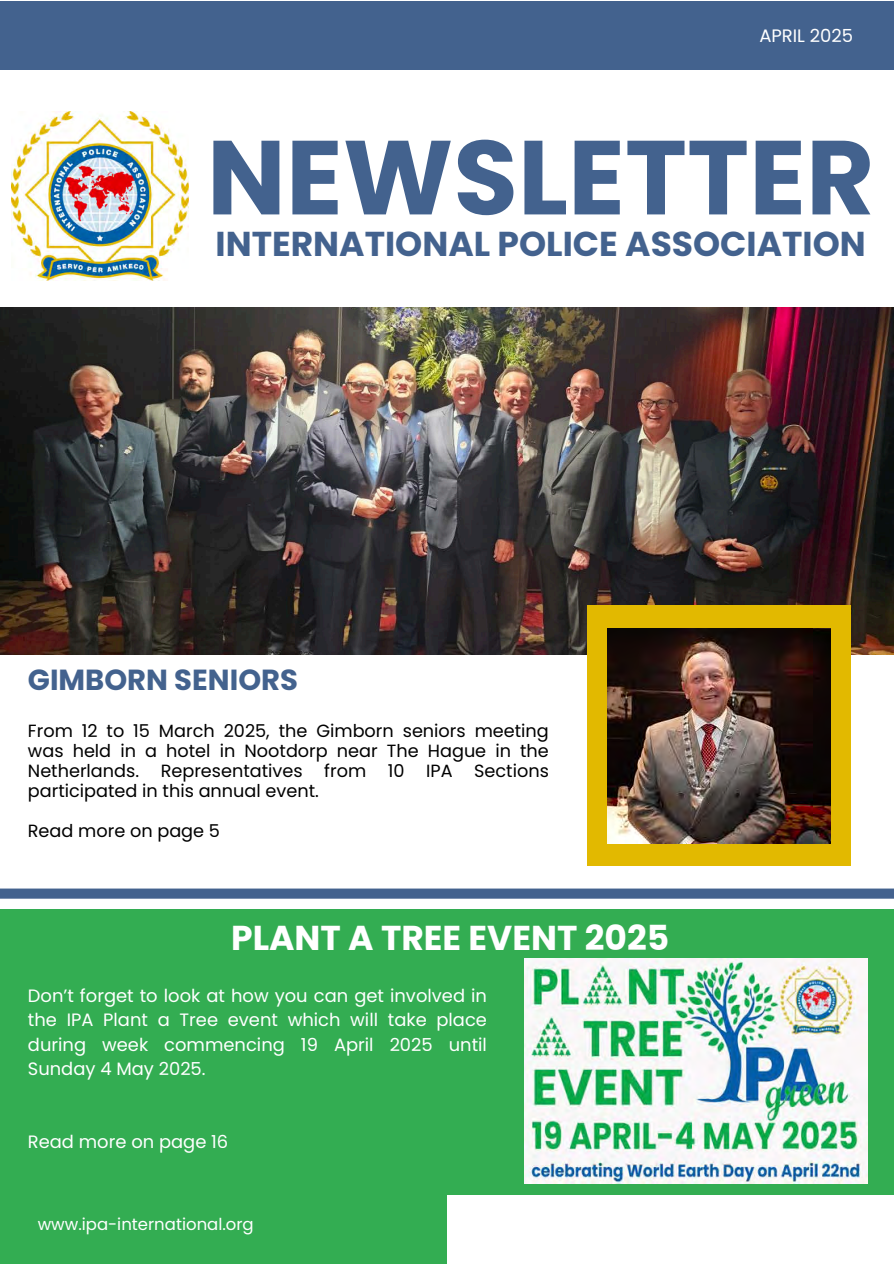
<style>
.page{position:relative;width:894px;height:1264px;background:#fff}
.page>*{position:absolute;margin:0;border:0;box-sizing:border-box;transform-origin:0 0}
.t1{font:700 105px "Poppins";color:#43628e}
.t2{font:700 34.5px "Poppins";color:#43628e}
.t3{font:700 34.5px "Poppins";color:#fff}
.t4{font:700 29.1px "Poppins";color:#43628e}
.t5{font:18px "Poppins";color:#fff}
.t6{font:17.85px/24.5px "Poppins";color:#fff;text-align:justify}
.t7{font:17.7px/19.8px "Poppins";color:#000;text-align:justify}
.t8{font:16.5px "Poppins";color:#fff}
</style>
<div class="page">
<div style="left:0;top:908px;width:893px;height:355px;background:#33ad52"></div>
<img style="left:0;top:308px;width:892px;height:346px">
<div style="left:587px;top:605px;width:263px;height:261px;background:#e2b900"></div>
<img style="left:607px;top:628px;width:223px;height:215px">
<img style="left:11px;top:112px;width:177px;height:168px">
<div style="left:0;top:1px;width:893px;height:69px;background:#43628e"></div>
<div style="left:446px;top:1194px;width:447px;height:69px;background:#fff"></div>
<div style="left:0;top:888px;width:893px;height:10px;background:#43628e"></div>
<img style="left:524px;top:958px;width:343px;height:225px">
<p class="t5" style="left:759px;top:24px;width:95px">APRIL 2025</p>
<p class="t1" style="left:207px;top:104px;width:669px">NEWSLETTER</p>
<p class="t2" style="left:215px;top:219px;width:651px">INTERNATIONAL POLICE ASSOCIATION</p>
<h1 class="t4" style="left:28px;top:659px;width:271px">GIMBORN SENIORS</h1>
<p class="t7" style="left:28px;top:721px;width:522px">From 12 to 15 March 2025, the Gimborn seniors meeting was held in a hotel in Nootdorp near The Hague in the Netherlands. Representatives from 10 IPA Sections participated in this annual event.</p>
<h2 class="t7" style="left:28px;top:820px;width:193px">Read more on page 5</h2>
<p class="t3" style="left:231px;top:913px;width:439px">PLANT A TREE EVENT 2025</p>
<p class="t6" style="left:28px;top:983px;width:460px">Don’t forget to look at how you can get involved in the IPA Plant a Tree event which will take place during week commencing 19 April 2025 until Sunday 4 May 2025.</p>
<h3 class="t6" style="left:28px;top:1129px;width:202px">Read more on page 16</h3>
<h2 class="t8" style="left:38px;top:1212px;width:217px">www.ipa-international.org</h2>
</div>
